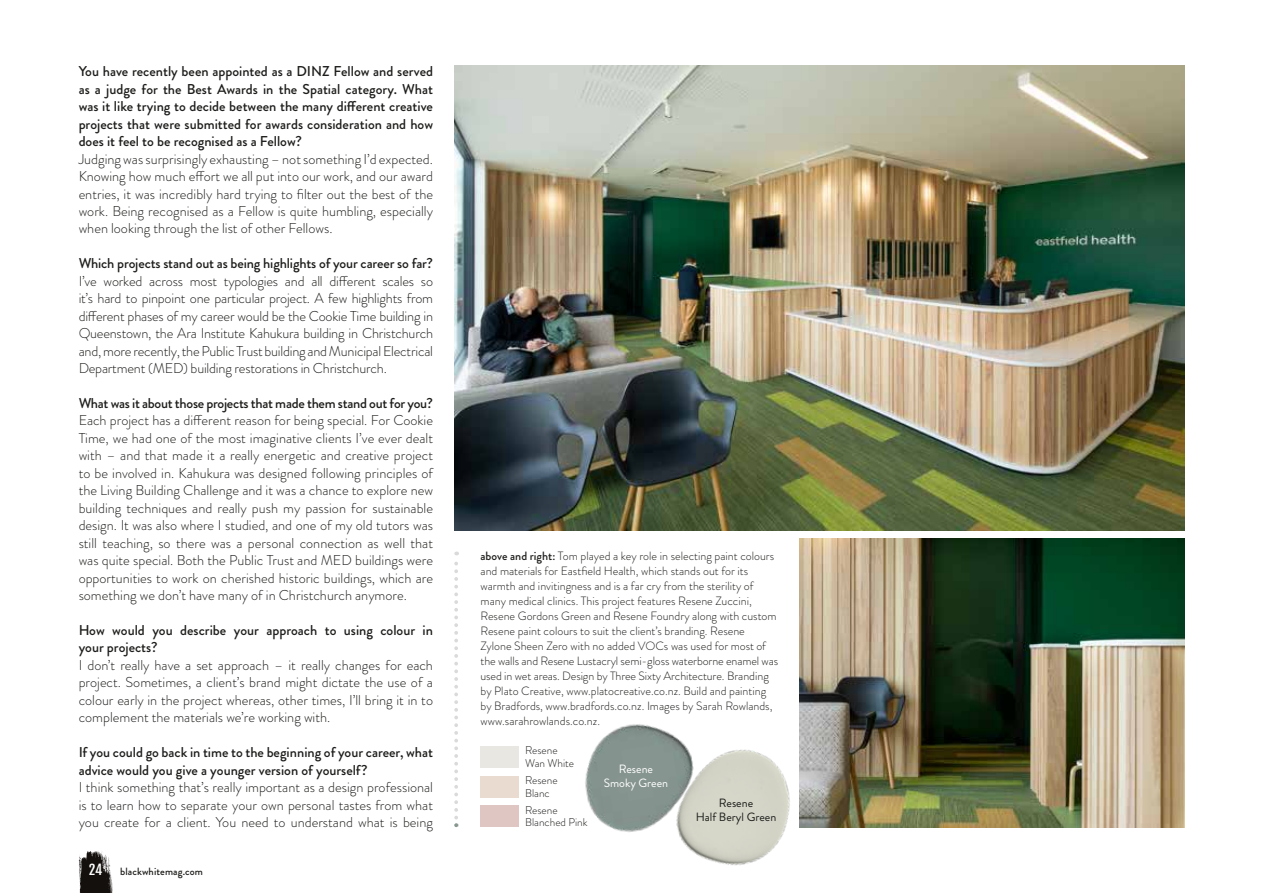
<style>
.page{position:relative;width:1263px;height:893px;background:#fff}
.page>*{position:absolute;margin:0;border:0;box-sizing:border-box;transform-origin:0 0}
.t1{font:300 14.25px/17.4px "Brandon Grotesque";color:#1d1d1b;text-align:justify}
.t2{font:500 14.25px/17.4px "Brandon Grotesque";color:#1d1d1b}
.t3{font:500 14.25px "Brandon Grotesque";letter-spacing:-.02em;color:#1d1d1b}
.t4{font:13.5px "Fjalla One";color:#fff}
.t5{font:300 12px/15px "Brandon Grotesque";color:#1d1d1b}
.t6{font:12px/13.5px "Brandon Grotesque";color:#1d1d1b;text-align:center}
.t7{font:12px/13.5px "Brandon Grotesque";color:#fff;text-align:center}
.t8{font:300 11.25px/12.8px "Brandon Grotesque";color:#1d1d1b}
.t9{font:500 10.5px "Brandon Grotesque";letter-spacing:.01em;color:#1d1d1b}
.s1{font-weight:500}
</style>
<div class="page">
<img style="left:454px;top:66px;width:730px;height:464px">
<img style="left:799px;top:539px;width:385px;height:288px">
<svg style="left:454px;top:552px;width:4px;height:275px"></svg>
<div style="left:480px;top:746px;width:39px;height:21px;background:#e9e7e2"></div>
<img style="left:585px;top:724px;width:55px;height:108px">
<img style="left:640px;top:713px;width:192px;height:153px">
<div style="left:480px;top:806px;width:39px;height:21px;background:#dfc6c3"></div>
<div style="left:480px;top:776px;width:39px;height:21px;background:#e9dbd0"></div>
<svg style="left:79px;top:851px;width:34px;height:42px"></svg>
<p class="t2" style="left:79px;top:63px;width:356px;text-align:justify">You have recently been appointed as a DINZ Fellow and served as a judge for the Best Awards in the Spatial category. What was it like trying to decide between the many different creative projects that were submitted for awards consideration and how does it feel to be recognised as a Fellow?</p>
<p class="t1" style="left:79px;top:150px;width:356px">Judging was surprisingly exhausting – not something I’d expected.<br>Knowing how much effort we all put into our work, and our award entries, it was incredibly hard trying to filter out the best of the work. Being recognised as a Fellow is quite humbling, especially when looking through the list of other Fellows.</p>
<p class="t2" style="left:79px;top:255px;width:356px">Which projects stand out as being highlights of your career so far?</p>
<p class="t1" style="left:79px;top:272px;width:356px">I’ve worked across most typologies and all different scales so it’s hard to pinpoint one particular project. A few highlights from different phases of my career would be the Cookie Time building in Queenstown, the Ara Institute Kahukura building in Christchurch and, more recently, the Public Trust building and Municipal Electrical Department (MED) building restorations in Christchurch.</p>
<p class="t3" style="left:79px;top:393px;width:356px">What was it about those projects that made them stand out for you?</p>
<p class="t1" style="left:79px;top:412px;width:356px">Each project has a different reason for being special. For Cookie Time, we had one of the most imaginative clients I’ve ever dealt with – and that made it a really energetic and creative project to be involved in. Kahukura was designed following principles of the Living Building Challenge and it was a chance to explore new building techniques and really push my passion for sustainable design. It was also where I studied, and one of my old tutors was still teaching, so there was a personal connection as well that was quite special. Both the Public Trust and MED buildings were opportunities to work on cherished historic buildings, which are something we don’t have many of in Christchurch anymore.</p>
<p class="t2" style="left:79px;top:622px;width:356px">How would you describe your approach to using colour in your projects?</p>
<p class="t1" style="left:79px;top:656px;width:356px">I don’t really have a set approach – it really changes for each project. Sometimes, a client’s brand might dictate the use of a colour early in the project whereas, other times, I’ll bring it in to complement the materials we’re working with.</p>
<p class="t2" style="left:79px;top:744px;width:356px">If you could go back in time to the beginning of your career, what advice would you give a younger version of yourself?</p>
<p class="t1" style="left:79px;top:778px;width:356px">I think something that’s really important as a design professional is to learn how to separate your own personal tastes from what you create for a client. You need to understand what is being</p>
<p class="t4" style="left:89px;top:861px;width:15px">24</p>
<p class="t9" style="left:120px;top:864px;width:84px">blackwhitemag.com</p>
<p class="t5" style="left:480px;top:548px;width:299px"><span class="s1">above and right:</span> Tom played a key role in selecting paint colours and materials for Eastfield Health, which stands out for its warmth and invitingness and is a far cry from the sterility of many medical clinics. This project features Resene Zuccini, Resene Gordons Green and Resene Foundry along with custom Resene paint colours to suit the client’s branding. Resene Zylone Sheen Zero with no added VOCs was used for most of the walls and Resene Lustacryl semi-gloss waterborne enamel was used in wet areas. Design by Three Sixty Architecture. Branding by Plato Creative, www.platocreative.co.nz. Build and painting by Bradfords, www.bradfords.co.nz. Images by Sarah Rowlands, www.sarahrowlands.co.nz.</p>
<p class="t8" style="left:525px;top:744px;width:51px">Resene<br>Wan White</p>
<p class="t8" style="left:525px;top:803px;width:64px">Resene<br>Blanched Pink</p>
<p class="t8" style="left:525px;top:774px;width:34px">Resene<br>Blanc</p>
<p class="t7" style="left:604px;top:762px;width:66px">Resene<br>Smoky Green</p>
<p class="t6" style="left:696px;top:797px;width:82px">Resene<br>Half Beryl Green</p>
</div>
